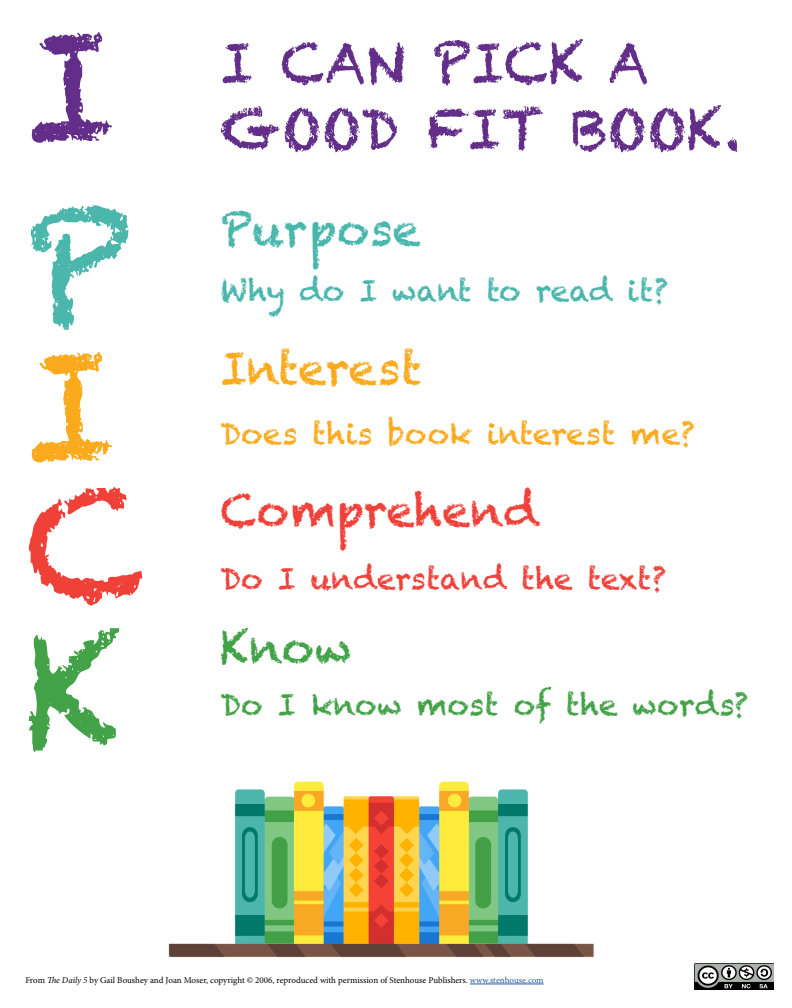
<style>
.page{position:relative;width:792px;height:1008px;background:#fff}
.page>*{position:absolute;margin:0;border:0;box-sizing:border-box;transform-origin:0 0}
.t1{font:150px "Chalkduster";color:#632e8a}
.t2{font:150px "Chalkduster";color:#fbaa1e}
.t3{font:150px "Chalkduster";color:#4bb6ac}
.t4{font:150px "Chalkduster";color:#ef4138}
.t5{font:150px "Chalkduster";color:#43a147}
.t6{font:55px/66px "Chalkduster";color:#632e8a}
.t7{font:45px "Chalkduster";color:#ef4139}
.t8{font:45px "Chalkduster";letter-spacing:-.01em;color:#fbaa1e}
.t9{font:45px "Chalkduster";letter-spacing:.01em;color:#49b6ac}
.t10{font:45px "Chalkduster";color:#42a247}
.t11{font:30px "Chalkduster";color:#fbaa1e}
.t12{font:30px "Chalkduster";letter-spacing:.005em;color:#42a247}
.t13{font:30px "Chalkduster";color:#ef4139}
.t14{font:30px "Chalkduster";color:#49b6ac}
.t15{font:9px "Minion Pro";letter-spacing:-.005em;color:#000}
.s1{font-style:italic}
.s2{color:#215e9e}
</style>
<div class="page">
<img style="left:168px;top:781px;width:426px;height:177px">
<hr style="left:470px;top:984px;width:74px;height:1px;background:#215e9e">
<img style="left:695px;top:963px;width:79px;height:27px">
<h1 class="t1" style="left:25px;top:0;width:91px">I</h1>
<h1 class="t3" style="left:25px;top:181px;width:108px">P</h1>
<h1 class="t2" style="left:25px;top:319px;width:91px">I</h1>
<h1 class="t4" style="left:25px;top:457px;width:123px">C</h1>
<h1 class="t5" style="left:25px;top:605px;width:100px">K</h1>
<h2 class="t6" style="left:220px;top:30px;width:522px">I CAN PICK A<br>GOOD FIT BOOK.</h2>
<h3 class="t9" style="left:220px;top:204px;width:202px">Purpose</h3>
<h3 class="t14" style="left:220px;top:273px;width:449px">Why do I want to read it?</h3>
<h3 class="t8" style="left:220px;top:342px;width:203px">Interest</h3>
<h3 class="t11" style="left:220px;top:416px;width:476px">Does this book interest me?</h3>
<h3 class="t7" style="left:220px;top:484px;width:320px">Comprehend</h3>
<h3 class="t13" style="left:220px;top:561px;width:447px">Do I understand the text?</h3>
<h3 class="t10" style="left:220px;top:621px;width:133px">Know</h3>
<h3 class="t12" style="left:220px;top:687px;width:529px">Do I know most of the words?</h3>
<p class="t15" style="left:25px;top:974px;width:520px">From <span class="s1">The Daily 5</span> by Gail Boushey and Joan Moser, copyright © 2006, reproduced with permission of Stenhouse Publishers. <span class="s2">www.stenhouse.com</span></p>
</div>
